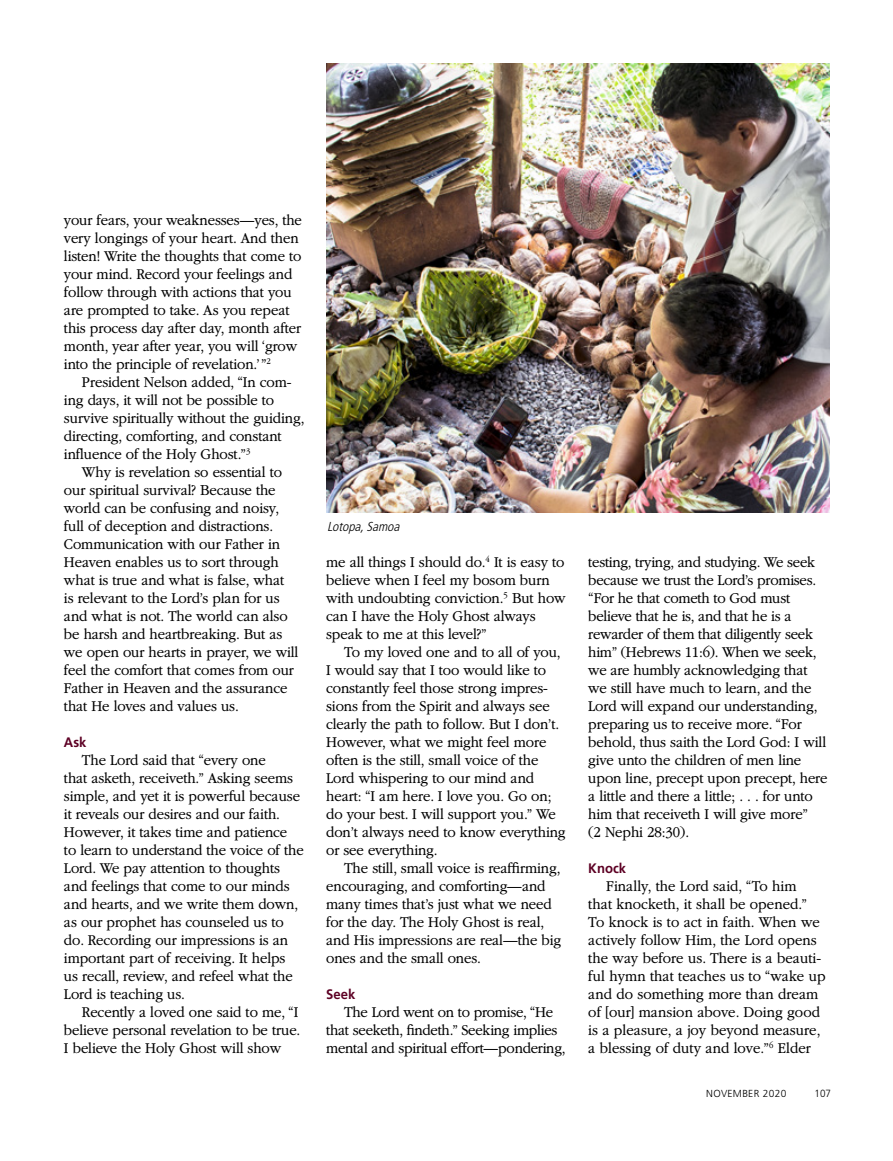
<style>
.page{position:relative;width:893px;height:1161px;background:#fff}
.page>*{position:absolute;margin:0;border:0;box-sizing:border-box;transform-origin:0 0}
.ARTCL_para{font:300 15.75px/18px "Garamondlds Lat Plus";letter-spacing:-.01em;color:#000;scale:.95 1}
.TOPIC-1_title{font:700 13.8px "Frutigerlds Lat";color:#5d0024;scale:.95 1}
.New_FrutigerLight_Ca{font:italic 300 condensed 13.05px "Frutigerlds Lat";color:#000}
.t1{font:300 10.35px "Frutigerlds Lat";color:#000;scale:.95 1}
.t2{font:300 10.2px "Frutigerlds Lat";letter-spacing:.03em;color:#000}
</style>
<div class="page">
<img style="left:326px;top:64px;width:503px;height:448px">
<p class="ARTCL_para" style="left:64px;top:211px;width:252px">your fears, your weaknesses—yes, the very longings of your heart. And then listen! Write the thoughts that come to your mind. Record your feelings and follow through with actions that you are prompted to take. As you repeat this process day after day, month after month, year after year, you will ‘grow into the principle of revelation.’”<sup>2</sup></p>
<p class="ARTCL_para" style="left:64px;top:373px;width:255px;text-indent:18px">President Nelson added, “In com&shy;ing days, it will not be possible to survive spiritually without the guiding, directing, comforting, and constant influence of the Holy Ghost.”<sup>3</sup></p>
<p class="ARTCL_para" style="left:64px;top:463px;width:248px;text-indent:18px">Why is revelation so essential to our spiritual survival? Because the world can be confusing and noisy, full of deception and distractions.<br>Communication with our Father in Heaven enables us to sort through what is true and what is false, what<br>is relevant to the Lord’s plan for us and what is not. The world can also be harsh and heartbreaking. But as we open our hearts in prayer, we will feel the comfort that comes from our Father in Heaven and the assurance that He loves and values us.</p>
<p class="TOPIC-1_title" style="left:64px;top:732px;width:25px">Ask</p>
<p class="ARTCL_para" style="left:64px;top:751px;width:254px;text-indent:18px">The Lord said that “every one<br>that asketh, receiveth.” Asking seems simple, and yet it is powerful because it reveals our desires and our faith.<br>However, it takes time and patience<br>to learn to understand the voice of the Lord. We pay attention to thoughts and feelings that come to our minds and hearts, and we write them down, as our prophet has counseled us to do. Recording our impressions is an important part of receiving. It helps<br>us recall, review, and refeel what the Lord is teaching us.</p>
<p class="ARTCL_para" style="left:64px;top:1003px;width:250px;text-indent:18px">Recently a loved one said to me, “I believe personal revelation to be true.<br>I believe the Holy Ghost will show</p>
<p class="New_FrutigerLight_Ca" style="left:327px;top:517px;width:74px">Lotopa, Samoa</p>
<p class="ARTCL_para" style="left:326px;top:553px;width:254px">me all things I should do.<sup>4</sup> It is easy to believe when I feel my bosom burn with undoubting conviction.<sup>5</sup> But how can I have the Holy Ghost always speak to me at this level?”</p>
<p class="ARTCL_para" style="left:326px;top:643px;width:254px;text-indent:18px">To my loved one and to all of you, I would say that I too would like to constantly feel those strong impres&shy;sions from the Spirit and always see clearly the path to follow. But I don’t.<br>However, what we might feel more often is the still, small voice of the Lord whispering to our mind and heart: “I am here. I love you. Go on; do your best. I will support you.” We don’t always need to know everything or see everything.</p>
<p class="ARTCL_para" style="left:326px;top:859px;width:249px;text-indent:18px">The still, small voice is reaffirming, encouraging, and comforting—and many times that’s just what we need for the day. The Holy Ghost is real, and His impressions are real—the big ones and the small ones.</p>
<p class="TOPIC-1_title" style="left:326px;top:984px;width:32px">Seek</p>
<p class="ARTCL_para" style="left:326px;top:1003px;width:254px;text-align:center">The Lord went on to promise, “He<br>that seeketh, findeth.” Seeking implies mental and spiritual effort—pondering,</p>
<p class="ARTCL_para" style="left:588px;top:553px;width:253px">testing, trying, and studying. We seek because we trust the Lord’s promises. “For he that cometh to God must believe that he is, and that he is a rewarder of them that diligently seek him” (Hebrews 11:6). When we seek, we are humbly acknowledging that we still have much to learn, and the Lord will expand our understanding, preparing us to receive more. “For behold, thus saith the Lord God: I will give unto the children of men line upon line, precept upon precept, here a little and there a little; . . . for unto him that receiveth I will give more”<br>(2 Nephi 28:30).</p>
<p class="TOPIC-1_title" style="left:588px;top:858px;width:41px">Knock</p>
<p class="ARTCL_para" style="left:588px;top:877px;width:251px;text-indent:18px">Finally, the Lord said, “To him<br>that knocketh, it shall be opened.” To knock is to act in faith. When we actively follow Him, the Lord opens the way before us. There is a beauti&shy;ful hymn that teaches us to “wake up and do something more than dream of [our] mansion above. Doing good is a pleasure, a joy beyond measure, a blessing of duty and love.”<sup>6</sup> Elder</p>
<p class="t2" style="left:706px;top:1086px;width:82px">NOVEMBER 2020</p>
<p class="t1" style="left:814px;top:1086px;width:19px">107</p>
</div>
